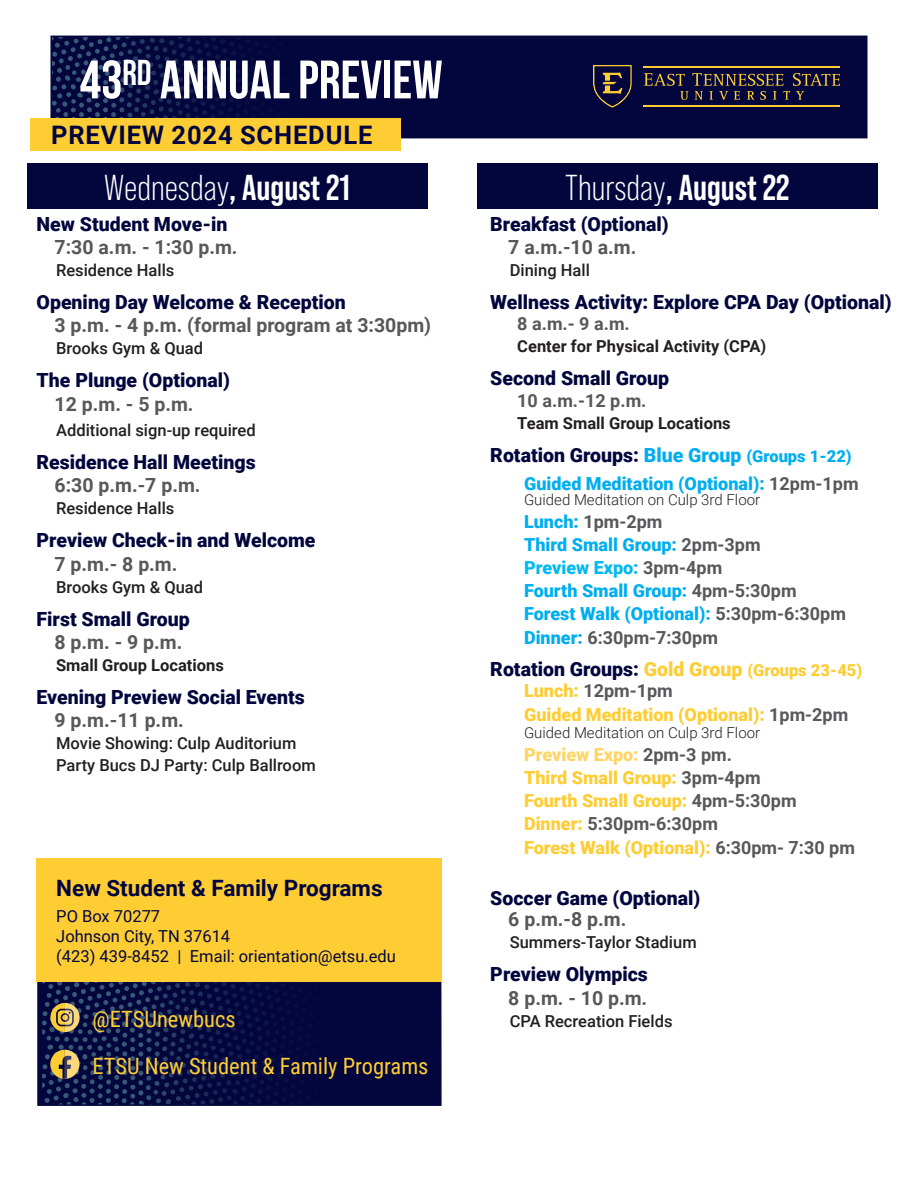
<style>
.page{position:relative;width:918px;height:1188px;background:#fff}
.page>*{position:absolute;margin:0;border:0;box-sizing:border-box;transform-origin:0 0}
.t1{font:700 54px "Bebas Neue";color:#fff}
.Block_head{font:36px "Bebas Neue Pro";color:#fff}
.Block_head-2{font:700 36px "Bebas Neue Pro";color:#fff}
.t2{font:700 25.5px "Roboto";letter-spacing:.035em;color:#02063d}
.Sub_head{font:22.5px "Roboto Condensed";color:#fecd33}
.t3{font:700 22.5px "Roboto";color:#02063d}
.Schedule_head{font:900 19.5px "Roboto";color:#02063d}
.Time{font:700 19.5px "Roboto";color:#57585a}
.Location{font:900 18px "Roboto";color:#fecd33}
.Location-2{font:900 18px "Roboto";color:#00aeef}
.Location-3{font:700 18px "Roboto";color:#57585a}
.Schedule_head-2{font:900 18px "Roboto";color:#00aeef}
.Time-2{font:700 18px "Roboto";color:#57585a}
.Location-4{font:900 18px "Roboto";color:#fed564}
.Location-5{font:900 18px "Roboto";color:#00baf1}
.Location-6{font:500 16.5px "Roboto";color:#231f20}
.Location-7{font:700 16.5px "Roboto";color:#231f20}
.t4{font:16.5px "Roboto";color:#02063d}
.Location-8{font:300 15px "Roboto";color:#231f20}
.s1{font-weight:700}
.s2{font-weight:400}
.s3{color:#00aeef}
.s4{font-size:16.5px;color:#00aeef}
.s5{font-weight:700;color:#57585a}
.s6{font-weight:900;color:#00aeef}
.s7{color:#fecd33}
.s8{font-size:16.5px;color:#fecd33}
.s9{font-weight:900;color:#fecd33}
</style>
<div class="page">
<div style="left:51px;top:36px;width:816px;height:102px;background:#02063d"></div>
<svg style="left:53px;top:39px;width:187px;height:79px"></svg>
<div style="left:30px;top:118px;width:370px;height:32px;background:#fecd33"></div>
<svg style="left:593px;top:65px;width:39px;height:43px"></svg>
<hr style="left:644px;top:67px;width:196px;height:1px;background:#fecd33">
<hr style="left:644px;top:105px;width:196px;height:1px;background:#fecd33">
<svg style="left:644px;top:73px;width:196px;height:27px"></svg>
<div style="left:37px;top:982px;width:405px;height:124px;background:#02063d"></div>
<div style="left:36px;top:858px;width:406px;height:124px;background:#fecd33"></div>
<svg style="left:40px;top:982px;width:333px;height:124px;background:#0e1444"></svg>
<div style="left:477px;top:164px;width:401px;height:45px;background:#02063d"></div>
<div style="left:27px;top:164px;width:400px;height:45px;background:#02063d"></div>
<p class="t1" style="left:80px;top:50px;width:364px">43<sup>RD</sup> ANNUAL PREVIEW</p>
<p class="t2" style="left:51px;top:117px;width:323px">PREVIEW 2024 SCHEDULE</p>
<p class="Block_head" style="left:104px;top:167px;width:247px">Wednesday<span class="s1">, August 21</span></p>
<p class="Schedule_head" style="left:37px;top:210px;width:192px">New Student Move-in</p>
<p class="Time" style="left:55px;top:233px;width:185px">7:30 a.m. - 1:30 p.m.</p>
<p class="Location-6" style="left:56px;top:259px;width:120px">Residence Halls</p>
<p class="Schedule_head" style="left:37px;top:288px;width:311px">Opening Day Welcome &amp; Reception</p>
<p class="Time" style="left:55px;top:312px;width:378px">3 p.m. - 4 p.m. (formal program at 3:30pm)</p>
<p class="Location-6" style="left:56px;top:337px;width:149px">Brooks Gym &amp; Quad</p>
<p class="Schedule_head" style="left:37px;top:367px;width:195px">The Plunge (Optional)</p>
<p class="Time" style="left:55px;top:390px;width:140px">12 p.m. - 5 p.m.</p>
<p class="Location-6" style="left:56px;top:419px;width:201px">Additional sign-up required</p>
<p class="Schedule_head" style="left:37px;top:448px;width:221px">Residence Hall Meetings</p>
<p class="Time" style="left:55px;top:472px;width:147px">6:30 p.m.-7 p.m.</p>
<p class="Location-6" style="left:56px;top:497px;width:120px">Residence Halls</p>
<p class="Schedule_head" style="left:37px;top:527px;width:280px">Preview Check-in and Welcome</p>
<p class="Time" style="left:55px;top:550px;width:124px">7 p.m.- 8 p.m.</p>
<p class="Location-6" style="left:56px;top:575px;width:149px">Brooks Gym &amp; Quad</p>
<p class="Schedule_head" style="left:37px;top:605px;width:155px">First Small Group</p>
<p class="Time" style="left:55px;top:628px;width:129px">8 p.m. - 9 p.m.</p>
<p class="Location-7" style="left:56px;top:654px;width:169px">Small Group Locations</p>
<p class="Schedule_head" style="left:37px;top:683px;width:270px">Evening Preview Social Events</p>
<p class="Time" style="left:55px;top:707px;width:131px">9 p.m.-11 p.m.</p>
<p class="Location-6" style="left:56px;top:732px;width:242px">Movie Showing: Culp Auditorium</p>
<p class="Location-6" style="left:56px;top:754px;width:261px">Party Bucs DJ Party: Culp Ballroom</p>
<p class="t3" style="left:56px;top:872px;width:328px">New Student &amp; Family Programs</p>
<p class="t4" style="left:56px;top:905px;width:105px">PO Box 70277</p>
<p class="t4" style="left:56px;top:924px;width:175px">Johnson City, TN 37614</p>
<p class="t4" style="left:56px;top:944px;width:341px">(423) 439-8452 | Email: orientation@etsu.edu</p>
<p class="Sub_head" style="left:93px;top:1003px;width:145px">@ETSUnewbucs</p>
<p class="Sub_head" style="left:93px;top:1050px;width:337px">ETSU New Student &amp; Family Programs</p>
<p class="Block_head-2" style="left:565px;top:167px;width:226px"><span class="s2">Thursday</span>, August 22</p>
<p class="Schedule_head" style="left:490px;top:210px;width:180px">Breakfast (Optional)</p>
<p class="Time" style="left:508px;top:233px;width:130px">7 a.m.-10 a.m.</p>
<p class="Location-6" style="left:510px;top:259px;width:82px">Dining Hall</p>
<p class="Schedule_head" style="left:490px;top:288px;width:403px">Wellness Activity: Explore CPA Day (Optional)</p>
<p class="Time-2" style="left:517px;top:311px;width:114px">8 a.m.- 9 a.m.</p>
<p class="Location-7" style="left:517px;top:335px;width:250px">Center for Physical Activity (CPA)</p>
<p class="Schedule_head" style="left:490px;top:365px;width:180px">Second Small Group</p>
<p class="Time-2" style="left:517px;top:388px;width:131px">10 a.m.-12 p.m.</p>
<p class="Location-7" style="left:517px;top:412px;width:215px">Team Small Group Locations</p>
<p class="Schedule_head" style="left:490px;top:441px;width:363px">Rotation Groups: <span class="s3">Blue Group</span> <span class="s4">(Groups 1-22)</span></p>
<p class="Schedule_head-2" style="left:524px;top:471px;width:336px">Guided Meditation (Optional): <span class="s5">12pm-1pm</span></p>
<p class="Location-8" style="left:524px;top:489px;width:238px">Guided Meditation on Culp 3rd Floor</p>
<p class="Location-3" style="left:524px;top:509px;width:140px"><span class="s6">Lunch:</span> 1pm-2pm</p>
<p class="Location-2" style="left:524px;top:532px;width:238px">Third Small Group: <span class="s5">2pm-3pm</span></p>
<p class="Location-5" style="left:524px;top:555px;width:200px">Preview Expo: <span class="s5">3pm-4pm</span></p>
<p class="Location-2" style="left:524px;top:578px;width:274px">Fourth Small Group: <span class="s5">4pm-5:30pm</span></p>
<p class="Location-2" style="left:524px;top:601px;width:323px">Forest Walk (Optional): <span class="s5">5:30pm-6:30pm</span></p>
<p class="Location-3" style="left:524px;top:625px;width:195px"><span class="s6">Dinner:</span> 6:30pm-7:30pm</p>
<p class="Schedule_head" style="left:490px;top:656px;width:373px">Rotation Groups: <span class="s7">Gold Group</span> <span class="s8">(Groups 23-45)</span></p>
<p class="Location-3" style="left:524px;top:678px;width:150px"><span class="s9">Lunch:</span> 12pm-1pm</p>
<p class="Location" style="left:524px;top:702px;width:326px">Guided Meditation (Optional): <span class="s5">1pm-2pm</span></p>
<p class="Location-8" style="left:524px;top:722px;width:238px">Guided Meditation on Culp 3rd Floor</p>
<p class="Location-4" style="left:524px;top:742px;width:209px">Preview Expo: <span class="s5">2pm-3 pm.</span></p>
<p class="Location" style="left:524px;top:765px;width:238px">Third Small Group: <span class="s5">3pm-4pm</span></p>
<p class="Location" style="left:524px;top:788px;width:274px">Fourth Small Group: <span class="s5">4pm-5:30pm</span></p>
<p class="Location-3" style="left:524px;top:811px;width:195px"><span class="s9">Dinner:</span> 5:30pm-6:30pm</p>
<p class="Location" style="left:524px;top:835px;width:332px">Forest Walk (Optional): <span class="s5">6:30pm- 7:30 pm</span></p>
<p class="Schedule_head" style="left:490px;top:885px;width:212px">Soccer Game (Optional)</p>
<p class="Time" style="left:508px;top:906px;width:120px">6 p.m.-8 p.m.</p>
<p class="Location-6" style="left:510px;top:931px;width:188px">Summers-Taylor Stadium</p>
<p class="Schedule_head" style="left:490px;top:961px;width:159px">Preview Olympics</p>
<p class="Time" style="left:508px;top:984px;width:140px">8 p.m. - 10 p.m.</p>
<p class="Location-6" style="left:510px;top:1009px;width:164px">CPA Recreation Fields</p>
</div>
